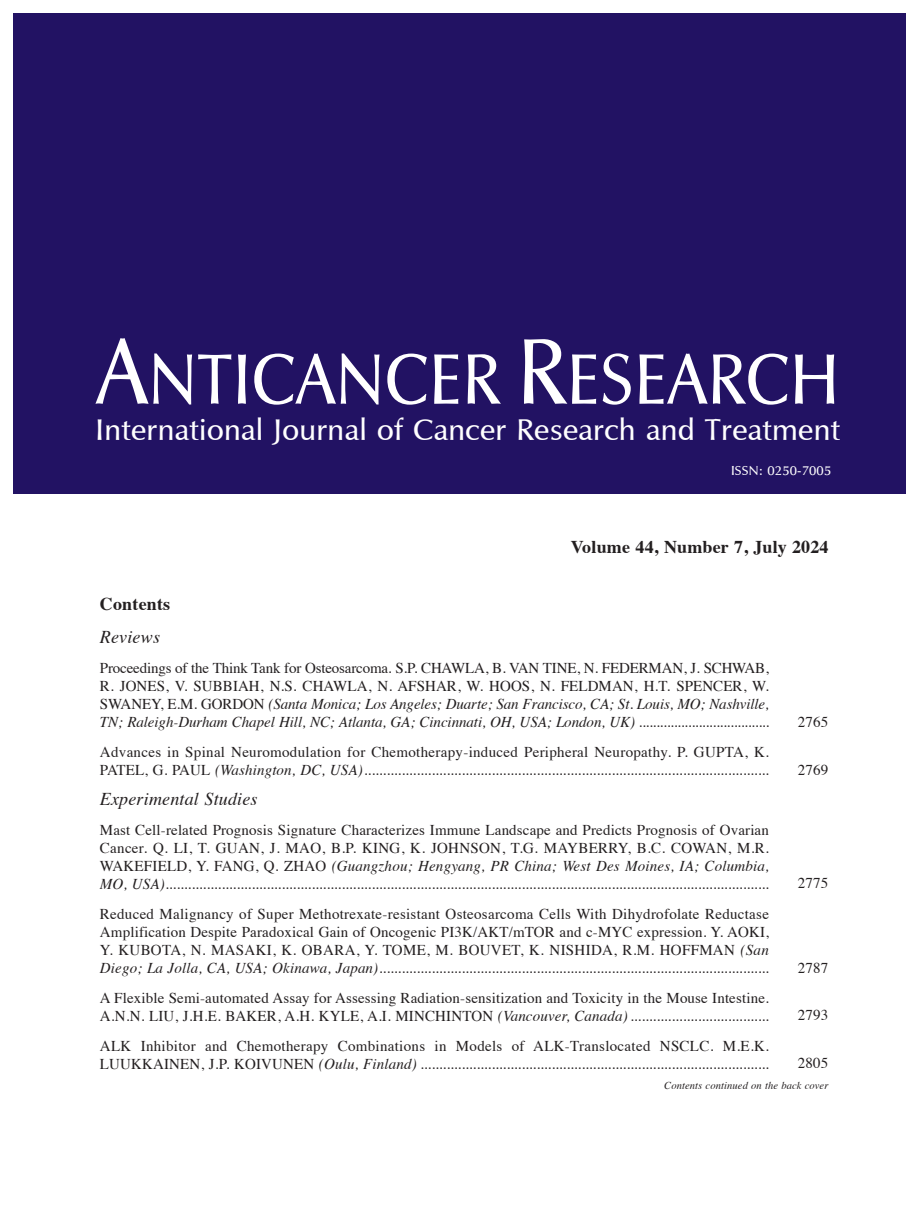
<style>
.page{position:relative;width:920px;height:1218px;background:#fff}
.page>*{position:absolute;margin:0;border:0;box-sizing:border-box;transform-origin:0 0}
.t1{font:73.5px "UB Optima";letter-spacing:.01em;color:#fff;scale:.9 1}
.t2{font:30.75px "UB Optima";letter-spacing:.01em;color:#fff}
.t3{font:700 18px "Times";letter-spacing:.01em;color:#231f20}
.t4{font:italic 18px "Times";letter-spacing:.01em;color:#231f20}
.t5{font:italic 15px/18px "Times";letter-spacing:.01em;color:#231f20;text-align:justify}
.t6{font:15px/18px "Times";letter-spacing:.01em;color:#231f20;text-align:justify}
.t7{font:13.5px "UB Optima";letter-spacing:.01em;color:#fff}
.t8{font:italic 10.5px "Times";letter-spacing:.01em;color:#231f20}
.s1{font-size:96px}
.s2{font-style:normal}
.s3{font-style:italic}
</style>
<div class="page">
<div style="left:14px;top:14px;width:892px;height:480px;background:#221263"></div>
<p class="t1" style="left:96px;top:340px;width:827px"><span class="s1">A</span>NTICANCER <span class="s1">R</span>ESEARCH</p>
<p class="t2" style="left:96px;top:413px;width:746px">International Journal of Cancer Research and Treatment</p>
<p class="t7" style="left:731px;top:463px;width:102px">ISSN: 0250-7005</p>
<p class="t3" style="left:571px;top:539px;width:259px">Volume 44, Number 7, July 2024</p>
<p class="t3" style="left:100px;top:596px;width:72px">Contents</p>
<p class="t4" style="left:100px;top:629px;width:62px">Reviews</p>
<p class="t5" style="left:100px;top:660px;width:671px"><span class="s2">Proceedings of the Think Tank for Osteosarcoma. S.P. CHAWLA, B. VAN TINE, N. FEDERMAN, J. SCHWAB, R. JONES, V. SUBBIAH, N.S. CHAWLA, N. AFSHAR, W. HOOS, N. FELDMAN, H.T. SPENCER, W.<br>SWANEY, E.M. GORDON</span> (Santa Monica; Los Angeles; Duarte; San Francisco, CA; St. Louis, MO; Nashville, TN; Raleigh-Durham Chapel Hill, NC; Atlanta, GA; Cincinnati, OH, USA; London, UK) .....................................</p>
<p class="t5" style="left:100px;top:744px;width:670px"><span class="s2">Advances in Spinal Neuromodulation for Chemotherapy-induced Peripheral Neuropathy. P. GUPTA, K.<br>PATEL, G. PAUL</span> (Washington, DC, USA)............................................................................................................</p>
<p class="t4" style="left:100px;top:791px;width:159px">Experimental Studies</p>
<p class="t5" style="left:100px;top:822px;width:670px"><span class="s2">Mast Cell-related Prognosis Signature Characterizes Immune Landscape and Predicts Prognosis of Ovarian Cancer. Q. LI, T. GUAN, J. MAO, B.P. KING, K. JOHNSON, T.G. MAYBERRY, B.C. COWAN, M.R.<br>WAKEFIELD, Y. FANG, Q. ZHAO</span> (Guangzhou; Hengyang, PR China; West Des Moines, IA; Columbia, MO, USA).................................................................................................................................................................</p>
<p class="t6" style="left:100px;top:906px;width:671px">Reduced Malignancy of Super Methotrexate-resistant Osteosarcoma Cells With Dihydrofolate Reductase Amplification Despite Paradoxical Gain of Oncogenic PI3K/AKT/mTOR and c-MYC expression. Y. AOKI, Y. KUBOTA, N. MASAKI, K. OBARA, Y. TOME, M. BOUVET, K. NISHIDA, R.M. HOFFMAN <span class="s3">(San Diego; La Jolla, CA, USA; Okinawa, Japan)........................................................................................................</span></p>
<p class="t6" style="left:100px;top:990px;width:670px">A Flexible Semi-automated Assay for Assessing Radiation-sensitization and Toxicity in the Mouse Intestine.<br>A.N.N. LIU, J.H.E. BAKER, A.H. KYLE, A.I. MINCHINTON <span class="s3">(Vancouver, Canada).....................................</span></p>
<p class="t5" style="left:100px;top:1037px;width:670px"><span class="s2">ALK Inhibitor and Chemotherapy Combinations in Models of ALK-Translocated NSCLC. M.E.K.<br>LUUKKAINEN, J.P. KOIVUNEN</span> (Oulu, Finland) .............................................................................................</p>
<p class="t6" style="left:798px;top:714px;width:32px">2765</p>
<p class="t6" style="left:798px;top:762px;width:32px">2769</p>
<p class="t6" style="left:798px;top:875px;width:32px">2775</p>
<p class="t6" style="left:798px;top:960px;width:32px">2787</p>
<p class="t6" style="left:798px;top:1007px;width:32px">2793</p>
<p class="t6" style="left:798px;top:1055px;width:32px">2805</p>
<p class="t8" style="left:664px;top:1081px;width:166px">Contents continued on the back cover</p>
</div>
